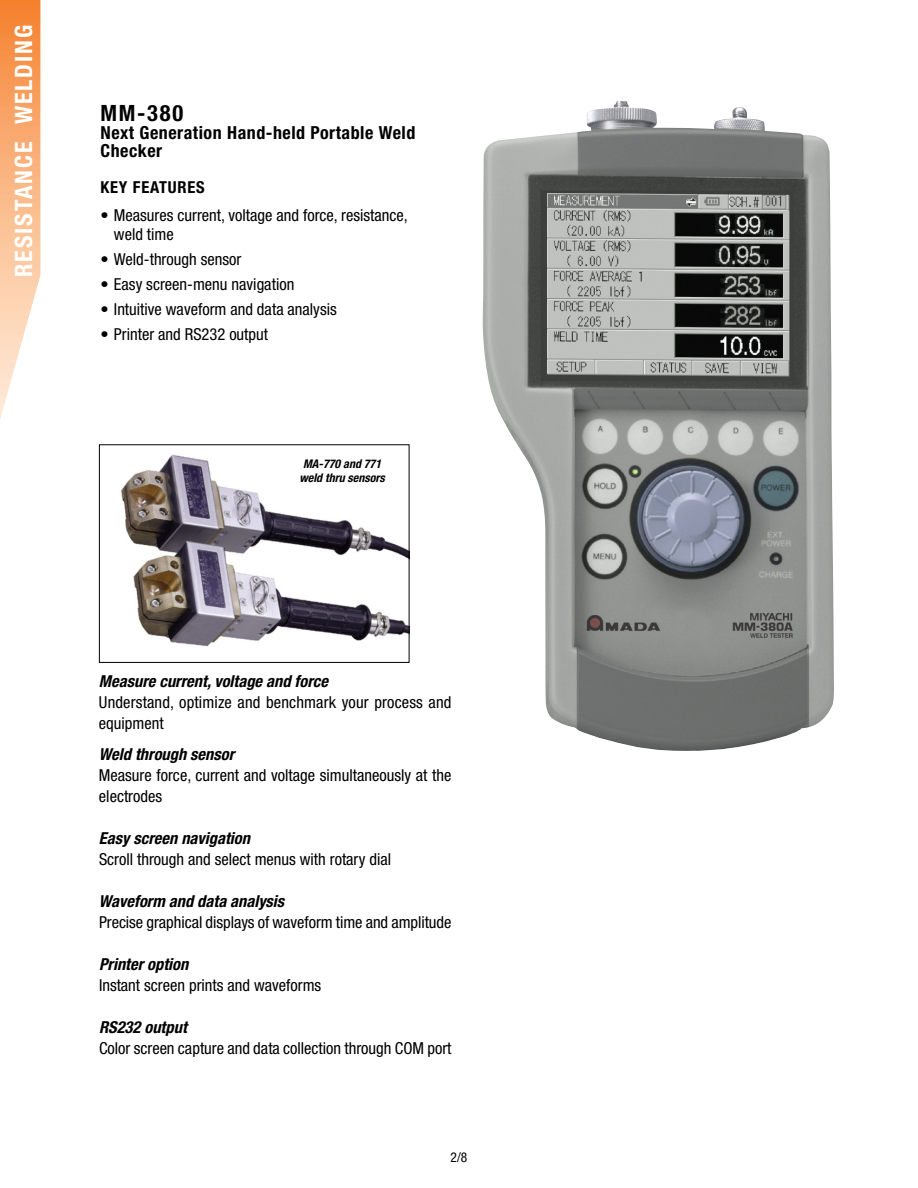
<style>
.page{position:relative;width:918px;height:1188px;background:#fff}
.page>*{position:absolute;margin:0;border:0;box-sizing:border-box;transform-origin:0 0}
.t1{font:700 condensed 24px "Helvetica Neue";letter-spacing:.08em;color:#fff}
.t2{font:700 condensed 22.5px "Helvetica Neue";color:#000}
.t3{font:700 condensed 18px/18px "Helvetica Neue";letter-spacing:.03em;color:#000}
.t4{font:condensed 16.5px/21px "Helvetica Neue";color:#000}
.t5{font:italic 700 condensed 16.5px "Helvetica Neue";color:#000}
.t6{font:700 condensed 16.5px "Helvetica Neue";letter-spacing:.05em;color:#000}
.t7{font:condensed 13.5px "Helvetica Neue";color:#000}
.t8{font:italic 700 condensed 12px/13.5px "Helvetica Neue";color:#000;text-align:center}
</style>
<div class="page">
<img style="left:0;top:0;width:40px;height:419px">
<img style="left:120px;top:454px;width:287px;height:193px">
<div style="left:99px;top:444px;width:310px;height:219px;border:1px solid #000"></div>
<img style="left:482px;top:101px;width:352px;height:650px">
<h1 class="t1" style="left:15px;top:277px;width:254px;rotate:-90deg">RESISTANCE WELDING</h1>
<h2 class="t2" style="left:100px;top:105px;width:84px">MM-380</h2>
<p class="t3" style="left:100px;top:126px;width:316px">Next Generation Hand-held Portable Weld<br>Checker</p>
<p class="t6" style="left:100px;top:181px;width:106px">KEY FEATURES</p>
<p class="t4" style="left:114px;top:207px;width:295px;line-height:19.5px;text-indent:-13px">• Measures current, voltage and force, resistance, weld time</p>
<p class="t4" style="left:100px;top:250px;width:142px">• Weld-through sensor</p>
<p class="t4" style="left:100px;top:275px;width:195px">• Easy screen-menu navigation</p>
<p class="t4" style="left:100px;top:300px;width:238px">• Intuitive waveform and data analysis</p>
<p class="t4" style="left:100px;top:325px;width:169px">• Printer and RS232 output</p>
<p class="t8" style="left:299px;top:458px;width:87px">MA-770 and 771 weld thru sensors</p>
<p class="t5" style="left:99px;top:675px;width:231px">Measure current, voltage and force</p>
<p class="t4" style="left:99px;top:693px;width:354px">Understand, optimize and benchmark your process and equipment</p>
<p class="t5" style="left:99px;top:748px;width:137px">Weld through sensor</p>
<p class="t4" style="left:99px;top:766px;width:354px">Measure force, current and voltage simultaneously at the electrodes</p>
<p class="t5" style="left:99px;top:832px;width:153px">Easy screen navigation</p>
<p class="t4" style="left:99px;top:850px;width:294px">Scroll through and select menus with rotary dial</p>
<p class="t5" style="left:99px;top:895px;width:187px">Waveform and data analysis</p>
<p class="t4" style="left:99px;top:913px;width:354px">Precise graphical displays of waveform time and amplitude</p>
<p class="t5" style="left:99px;top:958px;width:91px">Printer option</p>
<p class="t4" style="left:99px;top:976px;width:224px">Instant screen prints and waveforms</p>
<p class="t5" style="left:99px;top:1021px;width:89px">RS232 output</p>
<p class="t4" style="left:99px;top:1039px;width:354px">Color screen capture and data collection through COM port</p>
<p class="t7" style="left:451px;top:1153px;width:18px">2/8</p>
</div>
